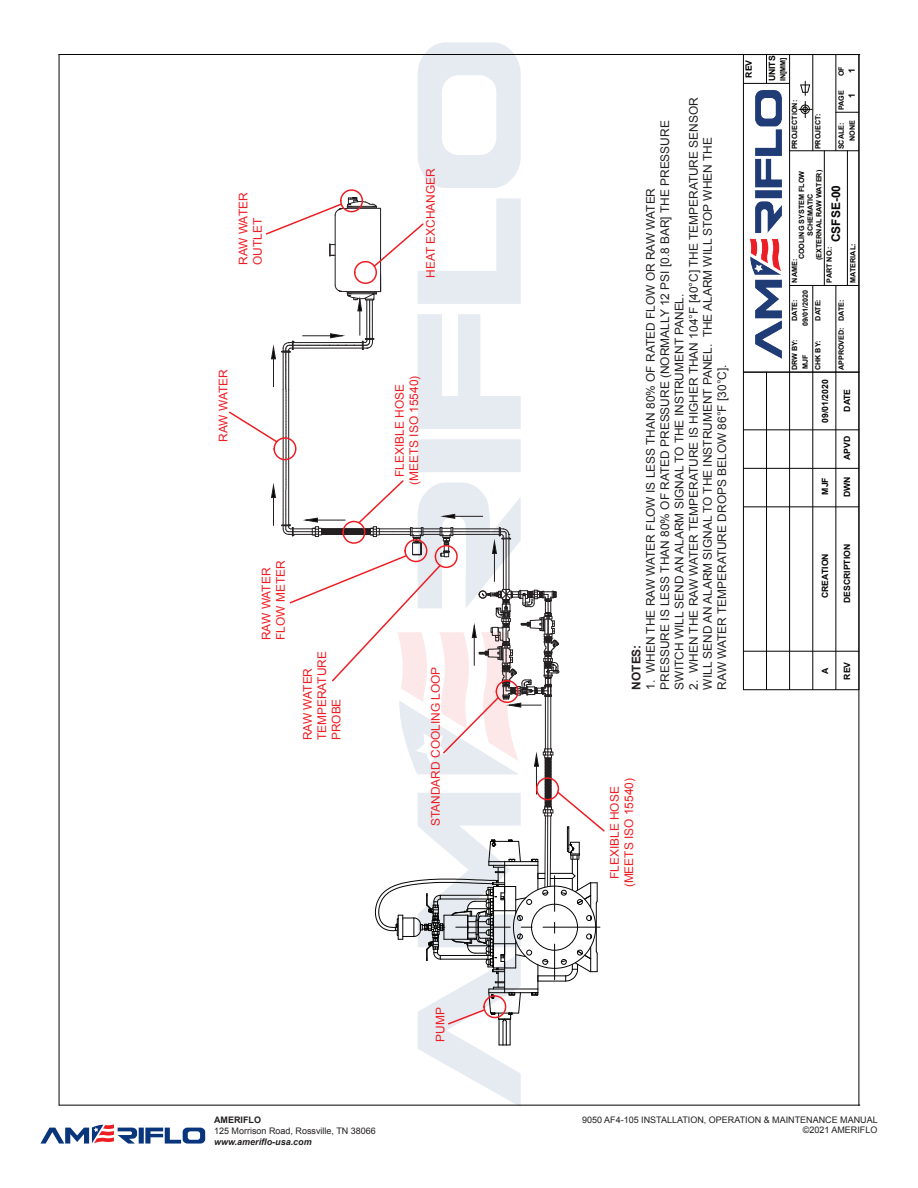
<style>
.page{position:relative;width:918px;height:1188px;background:#fff}
.page>*{position:absolute;margin:0;border:0;box-sizing:border-box;transform-origin:0 0}
.t1{font:11.85px/14.2px "Arial";color:#231f20}
.t2{font:11.85px/14.2px "Arial";color:#ee1d23}
.t3{font:700 11.85px "Arial";color:#050504}
.t4{font:11.85px "Arial";letter-spacing:-.02em;color:#ee1d23}
.t5{font:700 11.85px "Arial";color:#231f20}
.t6{font:9px/10.8px "Arial";color:#231f20;text-align:right}
.t7{font:italic 700 9px "Arial";color:#231f20}
.t8{font:700 9px "Arial";color:#231f20}
.t9{font:700 8.7px "Arial";color:#050504}
.t10{font:700 7.2px/8.7px "Arial";color:#050504;text-align:center}
</style>
<div class="page">
<div style="left:139px;top:1128px;width:5px;height:16px;background:#08357c"></div>
<svg style="left:145px;top:1128px;width:60px;height:16px"></svg>
<svg style="left:41px;top:1124px;width:96px;height:20px"></svg>
<svg style="left:418px;top:42px;width:103px;height:146px"></svg>
<hr style="left:59px;top:55px;width:1px;height:1050px;background:#050504">
<hr style="left:59px;top:54px;width:800px;height:1px;background:#050504">
<hr style="left:859px;top:54px;width:1px;height:1051px;background:#050504">
<hr style="left:59px;top:1105px;width:800px;height:1px;background:#050504">
<hr style="left:790px;top:285px;width:69px;height:1px;background:#050504">
<hr style="left:743px;top:83px;width:46px;height:1px;background:#050504">
<hr style="left:836px;top:55px;width:1px;height:96px;background:#050504">
<hr style="left:836px;top:285px;width:1px;height:87px;background:#050504">
<hr style="left:812px;top:55px;width:1px;height:96px;background:#050504">
<hr style="left:812px;top:285px;width:1px;height:87px;background:#050504">
<hr style="left:789px;top:55px;width:1px;height:317px;background:#050504">
<hr style="left:824px;top:151px;width:1px;height:134px;background:#050504">
<hr style="left:847px;top:151px;width:1px;height:134px;background:#050504">
<svg style="left:766px;top:55px;width:1px;height:28px"></svg>
<hr style="left:743px;top:55px;width:1px;height:317px;background:#050504">
<hr style="left:790px;top:150px;width:69px;height:1px;background:#050504">
<svg style="left:836px;top:112px;width:23px;height:1px"></svg>
<svg style="left:800px;top:81px;width:11px;height:14px"></svg>
<svg style="left:799px;top:101px;width:13px;height:17px"></svg>
<hr style="left:743px;top:372px;width:1px;height:318px;background:#050504">
<hr style="left:766px;top:372px;width:1px;height:318px;background:#050504">
<hr style="left:789px;top:372px;width:1px;height:318px;background:#050504">
<hr style="left:812px;top:372px;width:1px;height:318px;background:#050504">
<hr style="left:836px;top:372px;width:1px;height:318px;background:#050504">
<hr style="left:743px;top:689px;width:116px;height:1px;background:#050504">
<hr style="left:743px;top:651px;width:116px;height:1px;background:#050504">
<hr style="left:743px;top:506px;width:116px;height:1px;background:#050504">
<hr style="left:743px;top:468px;width:116px;height:1px;background:#050504">
<hr style="left:743px;top:429px;width:116px;height:1px;background:#050504">
<hr style="left:743px;top:372px;width:116px;height:1px;background:#050504">
<img style="left:750px;top:90px;width:32px;height:269px">
<div style="left:340px;top:189px;width:23px;height:23px;border:1px solid #ee1d23;border-radius:50%"></div>
<svg style="left:228px;top:197px;width:378px;height:910px"></svg>
<p class="t2" style="left:236px;top:265px;width:74px;rotate:-90deg">RAW WATER<br>OUTLET</p>
<p class="t4" style="left:215px;top:442px;width:74px;rotate:-90deg">RAW WATER</p>
<p class="t2" style="left:259px;top:640px;width:81px;rotate:-90deg">RAW WATER<br>FLOW METER</p>
<p class="t2" style="left:301px;top:740px;width:91px;rotate:-90deg">RAW WATER<br>TEMPERATURE<br>PROBE</p>
<p class="t2" style="left:424px;top:278px;width:111px;rotate:-90deg">HEAT EXCHANGER</p>
<p class="t2" style="left:393px;top:485px;width:111px;text-align:center;rotate:-90deg">FLEXIBLE HOSE (MEETS ISO 15540)</p>
<p class="t2" style="left:429px;top:826px;width:161px;rotate:-90deg">STANDARD COOLING LOOP</p>
<p class="t8" style="left:214px;top:1114px;width:48px">AMERIFLO</p>
<p class="t6" style="left:214px;top:1126px;width:163px">125 Morrison Road, Rossville, TN 38066</p>
<p class="t7" style="left:214px;top:1136px;width:99px">www.ameriflo-usa.com</p>
<p class="t2" style="left:433px;top:1042px;width:36px;rotate:-90deg">PUMP</p>
<p class="t1" style="left:687px;top:690px;width:594px;rotate:-90deg">2. WHEN THE RAW WATER TEMPERATURE IS HIGHER THAN 104°F [40°C] THE TEMPERATURE SENSOR<br>WILL SEND AN ALARM SIGNAL TO THE INSTRUMENT PANEL. THE ALARM WILL STOP WHEN THE<br>RAW WATER TEMPERATURE DROPS BELOW 86°F [30°C].</p>
<p class="t1" style="left:644px;top:690px;width:571px;rotate:-90deg">1. WHEN THE RAW WATER FLOW IS LESS THAN 80% OF RATED FLOW OR RAW WATER<br>PRESSURE IS LESS THAN 80% OF RATED PRESSURE (NORMALLY 12 PSI [0.8 BAR] THE PRESSURE<br>SWITCH WILL SEND AN ALARM SIGNAL TO THE INSTRUMENT PANEL.</p>
<p class="t5" style="left:628px;top:690px;width:47px;rotate:-90deg">NOTES:</p>
<p class="t9" style="left:743px;top:78px;width:19px;rotate:-90deg">REV</p>
<p class="t9" style="left:766px;top:81px;width:28px;rotate:-90deg">UNITS</p>
<p class="t10" style="left:779px;top:81px;width:26px;rotate:-90deg">IN[MM]</p>
<p class="t10" style="left:790px;top:149px;width:51px;rotate:-90deg">PROJECTION:</p>
<p class="t10" style="left:837px;top:76px;width:12px;rotate:-90deg">OF</p>
<p class="t9" style="left:846px;top:73px;width:6px;rotate:-90deg">1</p>
<p class="t10" style="left:837px;top:110px;width:21px;rotate:-90deg">PAGE</p>
<p class="t9" style="left:846px;top:98px;width:6px;rotate:-90deg">1</p>
<p class="t10" style="left:814px;top:149px;width:37px;rotate:-90deg">PROJECT:</p>
<p class="t10" style="left:837px;top:149px;width:28px;rotate:-90deg">SCALE:</p>
<p class="t10" style="left:848px;top:141px;width:22px;rotate:-90deg">NONE</p>
<p class="t10" style="left:798px;top:260px;width:92px;rotate:-90deg">COOLING SYSTEM FLOW<br>SCHEMATIC<br>(EXTERNAL RAW WATER)</p>
<p class="t3" style="left:828px;top:242px;width:58px;rotate:-90deg">CSFSE-00</p>
<p class="t10" style="left:825px;top:283px;width:38px;rotate:-90deg">PART NO.:</p>
<p class="t10" style="left:849px;top:283px;width:41px;rotate:-90deg">MATERIAL:</p>
<p class="t10" style="left:790px;top:283px;width:25px;rotate:-90deg">NAME:</p>
<p class="t10" style="left:801px;top:326px;width:38px;rotate:-90deg">09/01/2020</p>
<p class="t10" style="left:814px;top:321px;width:23px;rotate:-90deg">DATE:</p>
<p class="t10" style="left:837px;top:370px;width:72px;rotate:-90deg">APPROVED: DATE:</p>
<p class="t10" style="left:790px;top:321px;width:23px;rotate:-90deg">DATE:</p>
<p class="t10" style="left:790px;top:370px;width:33px;rotate:-90deg">DRW BY:</p>
<p class="t10" style="left:814px;top:370px;width:31px;rotate:-90deg">CHK BY:</p>
<p class="t10" style="left:801px;top:369px;width:16px;rotate:-90deg">MJF</p>
<p class="t9" style="left:819px;top:423px;width:45px;rotate:-90deg">09/01/2020</p>
<p class="t9" style="left:819px;top:495px;width:19px;rotate:-90deg">MJF</p>
<p class="t9" style="left:841px;top:412px;width:24px;rotate:-90deg">DATE</p>
<p class="t9" style="left:841px;top:460px;width:26px;rotate:-90deg">APVD</p>
<p class="t9" style="left:841px;top:497px;width:22px;rotate:-90deg">DWN</p>
<p class="t9" style="left:819px;top:598px;width:46px;rotate:-90deg">CREATION</p>
<p class="t9" style="left:841px;top:603px;width:61px;rotate:-90deg">DESCRIPTION</p>
<p class="t9" style="left:819px;top:674px;width:8px;rotate:-90deg">A</p>
<p class="t9" style="left:841px;top:680px;width:19px;rotate:-90deg">REV</p>
<p class="t2" style="left:608px;top:887px;width:111px;text-align:center;rotate:-90deg">FLEXIBLE HOSE (MEETS ISO 15540)</p>
<p class="t6" style="left:582px;top:1114px;width:297px">9050 AF4-105 INSTALLATION, OPERATION &amp; MAINTENANCE MANUAL ©2021 AMERIFLO</p>
</div>
